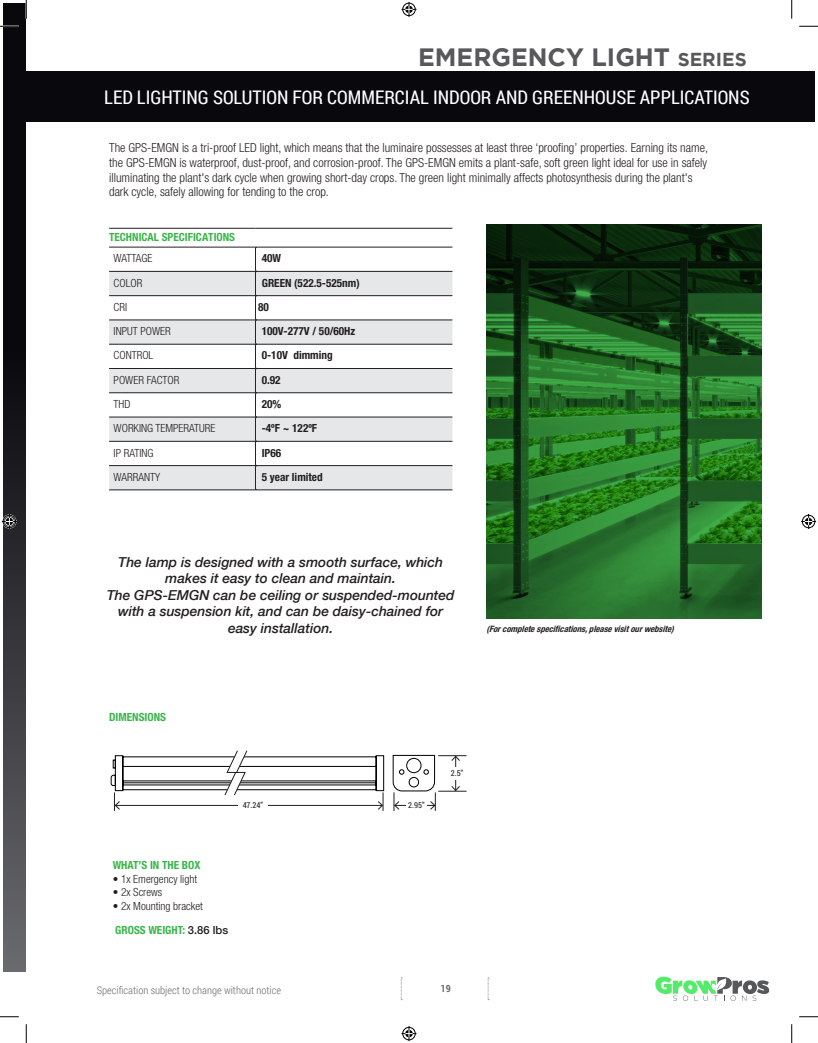
<style>
.page{position:relative;width:818px;height:1043px;background:#fff}
.page>*{position:absolute;margin:0;border:0;box-sizing:border-box;transform-origin:0 0}
.t1{font:700 25px "Gotham";color:#57585a}
.t2{font:18.75px "Roboto Condensed";color:#fff}
.t3{font:italic 500 13.75px/16.5px "Helvetica Neue";color:#231f20;text-align:center}
.t4{font:300 condensed 12.5px/14.6px "Helvetica Neue LT Std";color:#231f20}
.t5{font:300 condensed 11.25px "Helvetica Neue LT Std";color:#231f20}
.t6{font:700 condensed 11.25px "Helvetica Neue LT Std";color:#231f20}
.t7{font:700 condensed 11.25px "Helvetica Neue LT Std";color:#3ab54a}
.t8{font:300 10.62px "Roboto Condensed";color:#6c6d70}
.t9{font:700 10px "Roboto Condensed";color:#6c6d70}
.t10{font:italic 700 condensed 8.75px "Helvetica Neue LT Std";color:#231f20}
.t11{font:8.12px "Roboto Condensed";color:#231f20}
.s1{font-size:18.75px}
.s2{font-weight:500;font-stretch:normal;color:#231f20}
</style>
<div class="page">
<svg style="left:401px;top:977px;width:1px;height:23px"></svg>
<svg style="left:488px;top:977px;width:1px;height:23px"></svg>
<svg style="left:655px;top:976px;width:114px;height:25px"></svg>
<svg style="left:4px;top:4px;width:22px;height:967px;background:#27272c"></svg>
<div style="left:26px;top:71px;width:788px;height:50px;background:#08080d"></div>
<svg style="left:109px;top:270px;width:343px;height:1px"></svg>
<svg style="left:109px;top:272px;width:343px;height:217px;fill:#e6e7e9"></svg>
<hr style="left:109px;top:489px;width:146px;height:1px;background:#231f20">
<hr style="left:255px;top:489px;width:197px;height:1px;background:#231f20">
<hr style="left:109px;top:247px;width:146px;height:1px;background:#231f20">
<hr style="left:255px;top:247px;width:197px;height:1px;background:#231f20">
<svg style="left:255px;top:247px;width:1px;height:243px"></svg>
<hr style="left:109px;top:344px;width:146px;height:1px;background:#231f20">
<hr style="left:255px;top:344px;width:197px;height:1px;background:#231f20">
<hr style="left:109px;top:368px;width:146px;height:1px;background:#231f20">
<hr style="left:255px;top:368px;width:197px;height:1px;background:#231f20">
<hr style="left:109px;top:392px;width:146px;height:1px;background:#231f20">
<hr style="left:255px;top:392px;width:197px;height:1px;background:#231f20">
<hr style="left:109px;top:417px;width:146px;height:1px;background:#231f20">
<hr style="left:255px;top:417px;width:197px;height:1px;background:#231f20">
<hr style="left:109px;top:441px;width:146px;height:1px;background:#231f20">
<hr style="left:255px;top:441px;width:197px;height:1px;background:#231f20">
<hr style="left:109px;top:465px;width:146px;height:1px;background:#231f20">
<hr style="left:255px;top:465px;width:197px;height:1px;background:#231f20">
<hr style="left:109px;top:271px;width:146px;height:1px;background:#231f20">
<hr style="left:255px;top:271px;width:197px;height:1px;background:#231f20">
<hr style="left:109px;top:295px;width:146px;height:1px;background:#231f20">
<hr style="left:255px;top:295px;width:197px;height:1px;background:#231f20">
<hr style="left:109px;top:320px;width:146px;height:1px;background:#231f20">
<hr style="left:255px;top:320px;width:197px;height:1px;background:#231f20">
<hr style="left:109px;top:228px;width:146px;height:1px;background:#231f20">
<hr style="left:255px;top:228px;width:197px;height:1px;background:#231f20">
<svg style="left:111px;top:750px;width:355px;height:61px"></svg>
<svg style="left:486px;top:224px;width:275px;height:394px;background:#1f6022"></svg>
<svg style="left:0;top:25px;width:19px;height:2px"></svg>
<svg style="left:799px;top:25px;width:19px;height:2px"></svg>
<svg style="left:0;top:1016px;width:19px;height:1px"></svg>
<svg style="left:799px;top:1016px;width:19px;height:1px"></svg>
<svg style="left:25px;top:0;width:2px;height:19px"></svg>
<svg style="left:25px;top:1024px;width:2px;height:18px"></svg>
<svg style="left:791px;top:0;width:1px;height:19px"></svg>
<svg style="left:791px;top:1024px;width:1px;height:18px"></svg>
<svg style="left:401px;top:2px;width:15px;height:15px"></svg>
<svg style="left:401px;top:1026px;width:15px;height:15px"></svg>
<svg style="left:2px;top:514px;width:15px;height:15px"></svg>
<svg style="left:801px;top:514px;width:15px;height:15px"></svg>
<p class="t1" style="left:418px;top:43px;width:330px">EMERGENCY LIGHT <span class="s1">SERIES</span></p>
<h2 class="t2" style="left:104px;top:84px;width:647px">LED LIGHTING SOLUTION FOR COMMERCIAL INDOOR AND GREENHOUSE APPLICATIONS</h2>
<p class="t4" style="left:109px;top:140px;width:600px">The GPS-EMGN is a tri-proof LED light, which means that the luminaire possesses at least three ‘proofing’ properties. Earning its name, the GPS-EMGN is waterproof, dust-proof, and corrosion-proof. The GPS-EMGN emits a plant-safe, soft green light ideal for use in safely illuminating the plant's dark cycle when growing short-day crops. The green light minimally affects photosynthesis during the plant's dark cycle, safely allowing for tending to the crop.</p>
<p class="t7" style="left:109px;top:230px;width:127px">TECHNICAL SPECIFICATIONS</p>
<p class="t5" style="left:114px;top:252px;width:40px">WATTAGE</p>
<p class="t6" style="left:262px;top:251px;width:21px">40W</p>
<p class="t5" style="left:114px;top:276px;width:30px">COLOR</p>
<p class="t6" style="left:262px;top:276px;width:99px">GREEN (522.5-525nm)</p>
<p class="t5" style="left:114px;top:300px;width:15px">CRI</p>
<p class="t6" style="left:258px;top:300px;width:12px">80</p>
<p class="t5" style="left:114px;top:325px;width:59px">INPUT POWER</p>
<p class="t6" style="left:262px;top:324px;width:95px">100V-277V / 50/60Hz</p>
<p class="t5" style="left:114px;top:349px;width:41px">CONTROL</p>
<p class="t6" style="left:262px;top:348px;width:72px">0-10V dimming</p>
<p class="t5" style="left:114px;top:373px;width:67px">POWER FACTOR</p>
<p class="t6" style="left:262px;top:373px;width:20px">0.92</p>
<p class="t5" style="left:114px;top:397px;width:18px">THD</p>
<p class="t6" style="left:262px;top:397px;width:21px">20%</p>
<p class="t5" style="left:114px;top:422px;width:103px">WORKING TEMPERATURE</p>
<p class="t6" style="left:262px;top:421px;width:57px">-4ºF ~ 122ºF</p>
<p class="t5" style="left:114px;top:446px;width:41px">IP RATING</p>
<p class="t6" style="left:262px;top:446px;width:21px">IP66</p>
<p class="t5" style="left:114px;top:470px;width:48px">WARRANTY</p>
<p class="t6" style="left:262px;top:470px;width:62px">5 year limited</p>
<p class="t3" style="left:107px;top:552px;width:349px">The lamp is designed with a smooth surface, which makes it easy to clean and maintain.<br>The GPS-EMGN can be ceiling or suspended-mounted with a suspension kit, and can be daisy-chained for easy installation.</p>
<p class="t10" style="left:486px;top:623px;width:192px">(Forcompletespecifications,pleasevisitourwebsite)</p>
<p class="t7" style="left:109px;top:710px;width:58px">DIMENSIONS</p>
<p class="t11" style="left:243px;top:799px;width:22px">47.24”</p>
<p class="t11" style="left:408px;top:799px;width:18px">2.95”</p>
<p class="t7" style="left:113px;top:858px;width:89px">WHAT’S IN THE BOX</p>
<p class="t5" style="left:113px;top:872px;width:86px">• 1x Emergency light</p>
<p class="t5" style="left:113px;top:885px;width:51px">• 2x Screws</p>
<p class="t5" style="left:113px;top:899px;width:92px">• 2x Mounting bracket</p>
<p class="t7" style="left:115px;top:923px;width:114px">GROSS WEIGHT: <span class="s2">3.86 lbs</span></p>
<p class="t11" style="left:450px;top:768px;width:14px">2.5”</p>
<p class="t8" style="left:97px;top:982px;width:186px">Specification subject to change without notice</p>
<p class="t9" style="left:440px;top:981px;width:11px">19</p>
</div>
